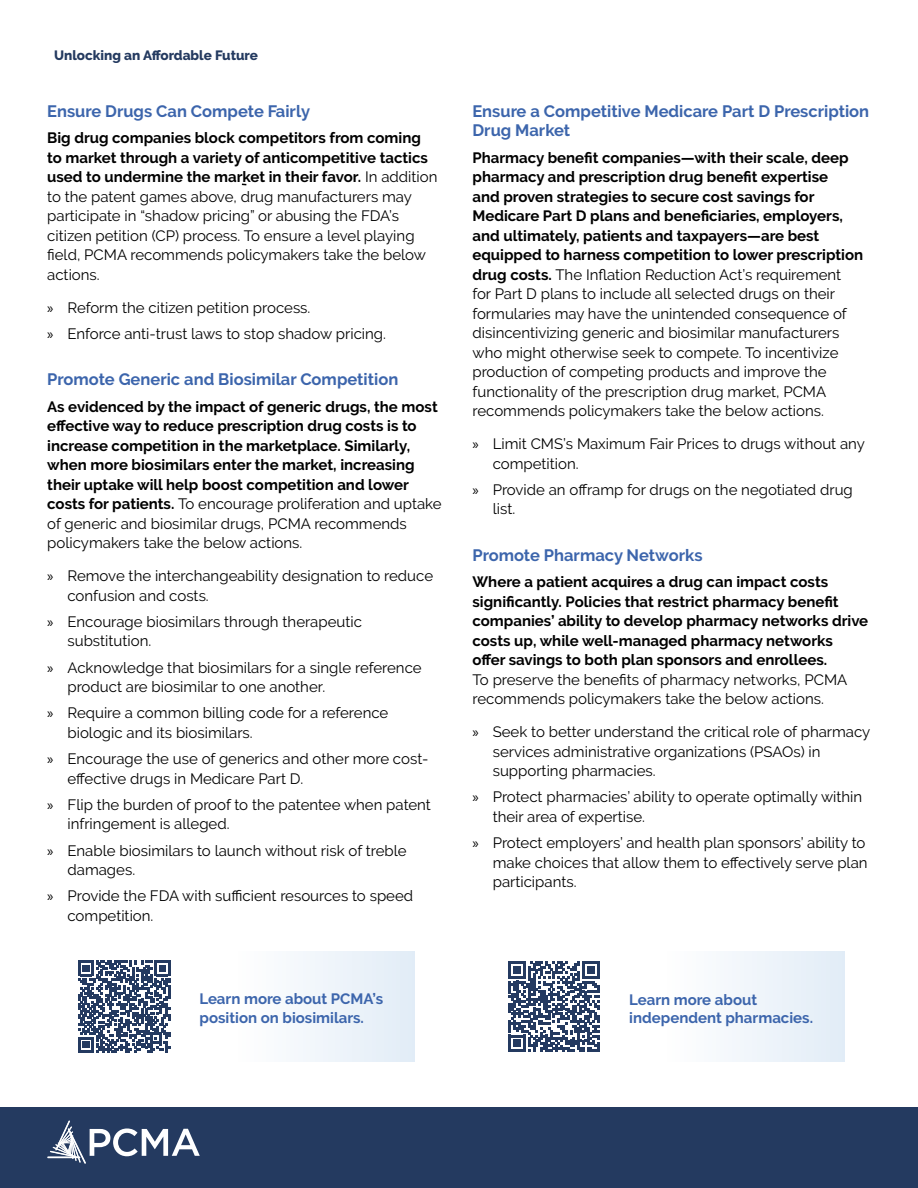
<style>
.page{position:relative;width:918px;height:1188px;background:#fff}
.page>*{position:absolute;margin:0;border:0;box-sizing:border-box;transform-origin:0 0}
.t1{font:700 16.5px/19.5px "Raleway";color:#3c65ac}
.t2{font:15px/19.5px "Raleway";color:#000}
.t3{font:700 15px/19.5px "Raleway";color:#000}
.t4{font:700 15px/19.5px "Raleway";color:#3c65ac}
.t5{font:800 13.5px "Raleway";color:#243a60}
.s1{font-weight:700}
.s2{font-family:"Myriad Pro"}
.s3{font-weight:400}
</style>
<div class="page">
<div style="left:0;top:1107px;width:918px;height:81px;background:#243a60"></div>
<hr style="left:47px;top:1156px;width:33px;height:2px;background:#fff">
<svg style="left:50px;top:1120px;width:150px;height:44px"></svg>
<div style="left:663px;top:951px;width:181px;height:111px;background:linear-gradient(to right,#fff,#e1ecf7)"></div>
<div style="left:233px;top:951px;width:182px;height:111px;background:linear-gradient(to right,#fff,#e2ecf7)"></div>
<svg style="left:78px;top:960px;width:92px;height:93px"></svg>
<svg style="left:509px;top:961px;width:90px;height:91px"></svg>
<p class="t5" style="left:54px;top:48px;width:205px">Unlocking an Affordable Future</p>
<p class="t1" style="left:47px;top:101px;width:264px">Ensure Drugs Can Compete Fairly</p>
<p class="t2" style="left:47px;top:128px;width:392px"><span class="s1">Big drug companies block competitors from coming to market through a variety of anticompetitive tactics used to undermine the market in their favor.</span> In addition to the patent games above, drug manufacturers may participate in “shadow pricing” or abusing the FDA’s citizen petition (CP) process. To ensure a level playing field, PCMA recommends policymakers take the below actions.</p>
<p class="t2" style="left:47px;top:294px;width:340px;line-height:26.2px"><span class="s2">»</span> Reform the citizen petition process.<br><span class="s2">»</span> Enforce anti-trust laws to stop shadow pricing.</p>
<p class="t1" style="left:47px;top:370px;width:353px">Promote Generic and Biosimilar Competition</p>
<p class="t3" style="left:47px;top:397px;width:396px">As evidenced by the impact of generic drugs, the most effective way to reduce prescription drug costs is to increase competition in the marketplace. Similarly, when more biosimilars enter the market, increasing their uptake will help boost competition and lower costs for patients. <span class="s3">To encourage proliferation and uptake of generic and biosimilar drugs, PCMA recommends policymakers take the below actions.</span></p>
<p class="t2" style="left:68px;top:566px;width:367px;text-indent:-20px"><span class="s2">»</span> Remove the interchangeability designation to reduce confusion and costs.</p>
<p class="t2" style="left:68px;top:612px;width:296px;text-indent:-20px"><span class="s2">»</span> Encourage biosimilars through therapeutic substitution.</p>
<p class="t2" style="left:68px;top:657px;width:356px;text-indent:-20px"><span class="s2">»</span> Acknowledge that biosimilars for a single reference product are biosimilar to one another.</p>
<p class="t2" style="left:68px;top:703px;width:322px;text-indent:-20px"><span class="s2">»</span> Require a common billing code for a reference biologic and its biosimilars.</p>
<p class="t2" style="left:68px;top:749px;width:363px;text-indent:-20px"><span class="s2">»</span> Encourage the use of generics and other more cost&shy;effective drugs in Medicare Part D.</p>
<p class="t2" style="left:68px;top:795px;width:365px;text-indent:-20px"><span class="s2">»</span> Flip the burden of proof to the patentee when patent infringement is alleged.</p>
<p class="t2" style="left:68px;top:840px;width:341px;text-indent:-20px"><span class="s2">»</span> Enable biosimilars to launch without risk of treble damages.</p>
<p class="t2" style="left:68px;top:886px;width:347px;text-indent:-20px"><span class="s2">»</span> Provide the FDA with sufficient resources to speed competition.</p>
<p class="t1" style="left:472px;top:101px;width:398px">Ensure a Competitive Medicare Part D Prescription<br>Drug Market</p>
<p class="t2" style="left:472px;top:147px;width:392px"><span class="s1">Pharmacy benefit companies—with their scale, deep pharmacy and prescription drug benefit expertise<br>and proven strategies to secure cost savings for Medicare Part D plans and beneficiaries, employers, and ultimately, patients and taxpayers—are best equipped to harness competition to lower prescription drug costs.</span> The Inflation Reduction Act’s requirement for Part D plans to include all selected drugs on their formularies may have the unintended consequence of disincentivizing generic and biosimilar manufacturers who might otherwise seek to compete. To incentivize production of competing products and improve the functionality of the prescription drug market, PCMA recommends policymakers take the below actions.</p>
<p class="t2" style="left:493px;top:434px;width:374px;text-indent:-20px"><span class="s2">»</span> Limit CMS’s Maximum Fair Prices to drugs without any competition.</p>
<p class="t2" style="left:493px;top:480px;width:362px;text-indent:-20px"><span class="s2">»</span> Provide an offramp for drugs on the negotiated drug list.</p>
<p class="t1" style="left:472px;top:545px;width:232px">Promote Pharmacy Networks</p>
<p class="t3" style="left:472px;top:572px;width:397px">Where a patient acquires a drug can impact costs significantly. Policies that restrict pharmacy benefit companies’ ability to develop pharmacy networks drive costs up, while well-managed pharmacy networks offer savings to both plan sponsors and enrollees.</p>
<p class="t2" style="left:472px;top:669px;width:376px">To preserve the benefits of pharmacy networks, PCMA recommends policymakers take the below actions.</p>
<p class="t2" style="left:493px;top:722px;width:379px;text-indent:-20px"><span class="s2">»</span> Seek to better understand the critical role of pharmacy services administrative organizations (PSAOs) in supporting pharmacies.</p>
<p class="t2" style="left:493px;top:787px;width:371px;text-indent:-20px"><span class="s2">»</span> Protect pharmacies’ ability to operate optimally within their area of expertise.</p>
<p class="t2" style="left:493px;top:833px;width:376px;text-indent:-20px"><span class="s2">»</span> Protect employers’ and health plan sponsors’ ability to make choices that allow them to effectively serve plan participants.</p>
<p class="t4" style="left:200px;top:989px;width:185px">Learn more about PCMA’s position on biosimilars.</p>
<p class="t4" style="left:629px;top:990px;width:185px;line-height:18px">Learn more about independent pharmacies.</p>
</div>
